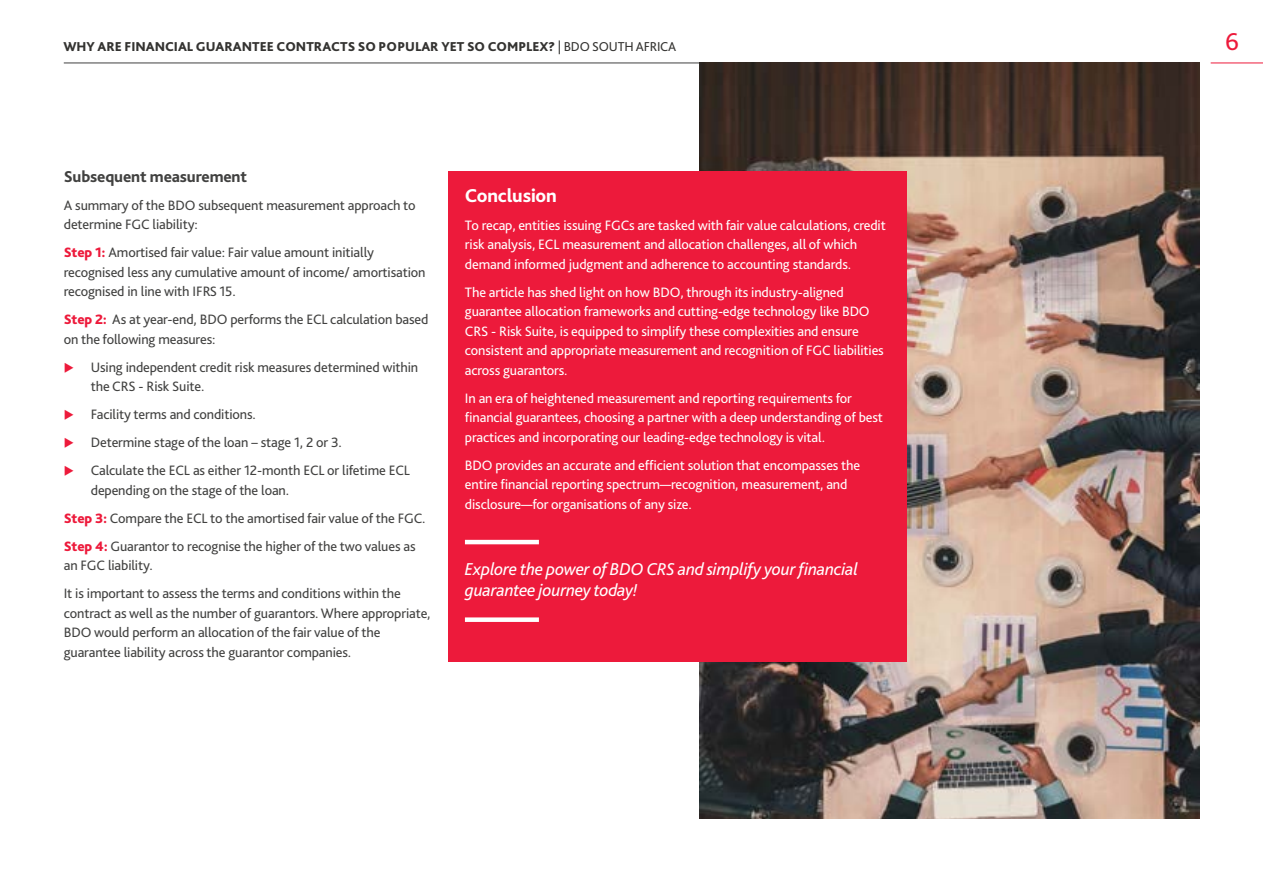
<style>
.page{position:relative;width:1263px;height:893px;background:#fff}
.page>*{position:absolute;margin:0;border:0;box-sizing:border-box;transform-origin:0 0}
.t1{font:25.5px "Bliss Pro";color:#ed1a3b}
.t2{font:800 19.5px "Bliss Pro";letter-spacing:-.01em;color:#fff}
.t3{font:italic 18px/21.6px "Bliss Pro";letter-spacing:-.015em;color:#fff}
.t4{font:800 16.5px "Bliss Pro";letter-spacing:-.01em;color:#414140}
.t5{font:14.25px/19.5px "Bliss Pro";letter-spacing:-.01em;color:#414140}
.t6{font:14.25px/19.5px "Bliss Pro";letter-spacing:-.01em;color:#fff}
.t7{font:800 13.5px "Bliss Pro";color:#343331}
.s1{font-weight:400}
.s2{font-weight:800;color:#ed1a3b}
</style>
<div class="page">
<hr style="left:64px;top:63px;width:1135px;height:1px;background:#414140">
<hr style="left:1211px;top:63px;width:52px;height:1px;background:#ed1a3b">
<img style="left:699px;top:63px;width:500px;height:756px">
<div style="left:448px;top:171px;width:458px;height:490px;background:#ed1a3b"></div>
<hr style="left:465px;top:540px;width:74px;height:4px;background:#fff">
<div style="left:465px;top:617px;width:74px;height:5px;background:#fff"></div>
<p class="t7" style="left:63px;top:38px;width:614px">WHY ARE FINANCIAL GUARANTEE CONTRACTS SO POPULAR YET SO COMPLEX? <span class="s1">| BDO SOUTH AFRICA</span></p>
<h1 class="t1" style="left:1225px;top:25px;width:15px">6</h1>
<p class="t4" style="left:64px;top:166px;width:185px">Subsequent measurement</p>
<p class="t5" style="left:64px;top:195px;width:353px">A summary of the BDO subsequent measurement approach to determine FGC liability:</p>
<p class="t5" style="left:64px;top:242px;width:363px"><span class="s2">Step 1:</span> Amortised fair value: Fair value amount initially recognised less any cumulative amount of income/ amortisation recognised in line with IFRS 15.</p>
<p class="t5" style="left:64px;top:309px;width:366px"><span class="s2">Step 2:</span> As at year-end, BDO performs the ECL calculation based on the following measures:</p>
<p class="t5" style="left:91px;top:357px;width:329px">Using independent credit risk measures determined within the CRS - Risk Suite.</p>
<p class="t5" style="left:91px;top:400px;width:321px;line-height:28px">Facility terms and conditions.<br>Determine stage of the loan – stage 1, 2 or 3.<br>Calculate the ECL as either 12-month ECL or lifetime ECL</p>
<p class="t5" style="left:64px;top:475px;width:363px;line-height:28px;text-indent:27px">depending on the stage of the loan.<br><span class="s2">Step 3:</span> Compare the ECL to the amortised fair value of the FGC.<br><span class="s2">Step 4:</span> Guarantor to recognise the higher of the two values as</p>
<p class="t5" style="left:64px;top:551px;width:339px;line-height:28px">an FGC liability.<br>It is important to assess the terms and conditions within the</p>
<p class="t5" style="left:64px;top:603px;width:368px">contract as well as the number of guarantors. Where appropriate,<br>BDO would perform an allocation of the fair value of the guarantee liability across the guarantor companies.</p>
<h2 class="t2" style="left:465px;top:183px;width:93px">Conclusion</h2>
<p class="t6" style="left:465px;top:215px;width:422px">To recap, entities issuing FGCs are tasked with fair value calculations, credit risk analysis, ECL measurement and allocation challenges, all of which demand informed judgment and adherence to accounting standards.</p>
<p class="t6" style="left:465px;top:282px;width:420px">The article has shed light on how BDO, through its industry-aligned guarantee allocation frameworks and cutting-edge technology like BDO CRS - Risk Suite, is equipped to simplify these complexities and ensure consistent and appropriate measurement and recognition of FGC liabilities across guarantors.</p>
<p class="t6" style="left:465px;top:388px;width:420px">In an era of heightened measurement and reporting requirements for financial guarantees, choosing a partner with a deep understanding of best practices and incorporating our leading-edge technology is vital.</p>
<p class="t6" style="left:465px;top:455px;width:397px">BDO provides an accurate and efficient solution that encompasses the entire financial reporting spectrum—recognition, measurement, and disclosure—for organisations of any size.</p>
<p class="t3" style="left:465px;top:558px;width:395px">Explore the power of BDO CRS and simplify your financial guarantee journey today!</p>
</div>
